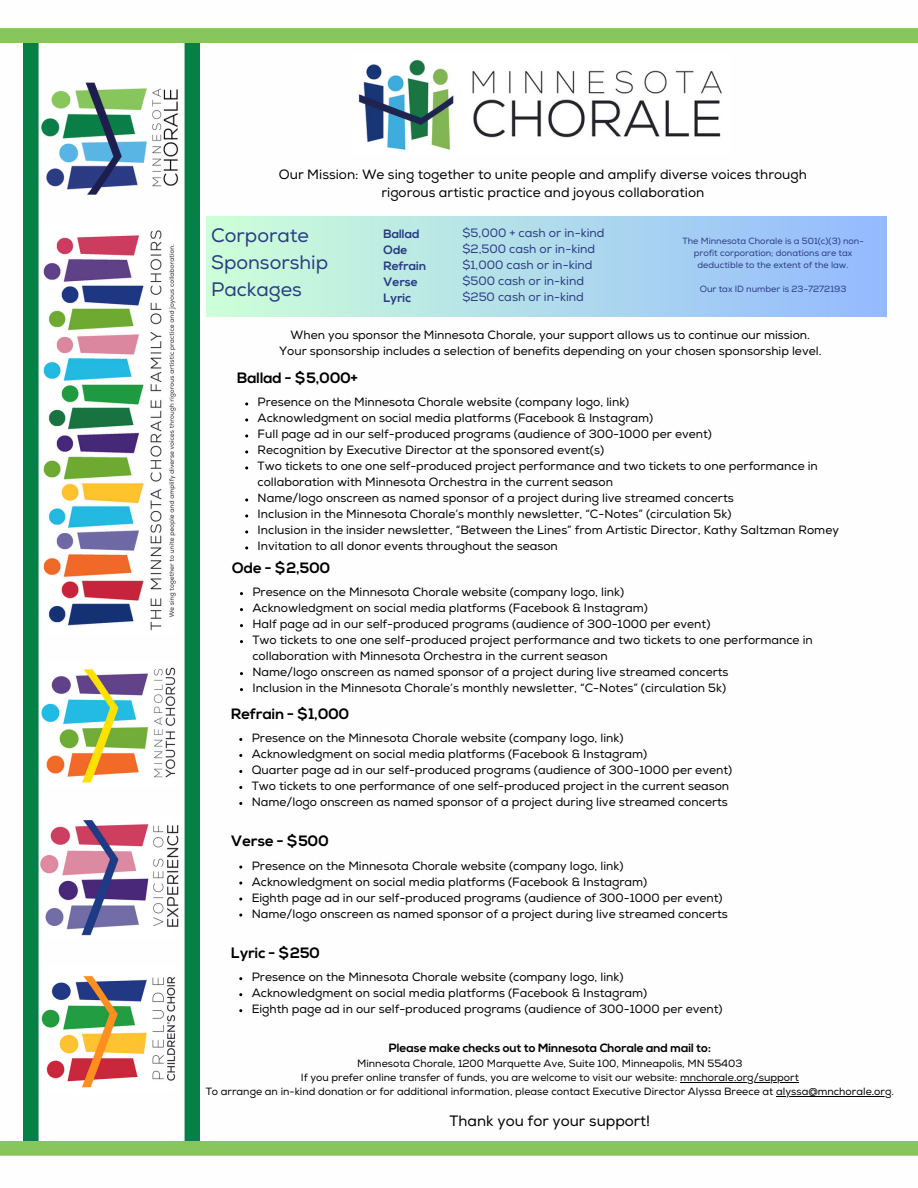
<style>
.page{position:relative;width:918px;height:1188px;background:#fff}
.page>*{position:absolute;margin:0;border:0;box-sizing:border-box;transform-origin:0 0}
.t1{font:19.5px/27px "Nexa";color:#2a3c83}
.t2{font:700 15px "Nexa";color:#000}
.t3{font:15px "Nexa";color:#000}
.t4{font:13.5px/18px "Nexa";color:#000;text-align:center}
.t5{font:12.15px/16.2px "Nexa";color:#2a3c83}
.t6{font:700 12.15px/16.2px "Nexa";color:#2a3c83}
.t7{font:12px/16px "Nexa";color:#000}
.t8{font:700 12px "Nexa";color:#000}
.t9{font:10.5px "Nexa";color:#000}
.t10{font:9px/12px "Nexa";color:#2a3c83;text-align:center}
</style>
<div class="page">
<svg style="left:24px;top:43px;width:175px;height:1098px"></svg>
<div style="left:0;top:28px;width:918px;height:15px;background:#87c65c"></div>
<div style="left:207px;top:217px;width:680px;height:100px;background:linear-gradient(to right,#cdffd8,#94b9ff)"></div>
<img style="left:358px;top:59px;width:364px;height:91px">
<img style="left:39px;top:226px;width:141px;height:408px">
<img style="left:39px;top:967px;width:141px;height:127px">
<img style="left:39px;top:816px;width:141px;height:122px">
<img style="left:39px;top:663px;width:141px;height:124px">
<img style="left:39px;top:81px;width:141px;height:115px">
<div style="left:0;top:1141px;width:918px;height:15px;background:#87c65c"></div>
<hr style="left:680px;top:1082px;width:119px;height:1px;background:#000">
<hr style="left:776px;top:1096px;width:116px;height:1px;background:#000">
<h6 class="t4" style="left:279px;top:167px;width:529px">Our Mission: We sing together to unite people and amplify diverse voices through rigorous artistic practice and joyous collaboration</h6>
<p class="t1" style="left:211px;top:224px;width:119px">Corporate<br>Sponsorship<br>Packages</p>
<p class="t6" style="left:384px;top:226px;width:44px">Ballad<br>Ode<br>Refrain<br>Verse<br>Lyric</p>
<p class="t5" style="left:462px;top:226px;width:144px">$5,000 + cash or in-kind $2,500 cash or in-kind $1,000 cash or in-kind $500 cash or in-kind $250 cash or in-kind</p>
<p class="t10" style="left:682px;top:236px;width:183px">The Minnesota Chorale is a 501(c)(3) non&shy;profit corporation; donations are tax deductible to the extent of the law.</p>
<p class="t10" style="left:700px;top:284px;width:148px">Our tax ID number is 23-7272193</p>
<p class="t7" style="left:279px;top:328px;width:544px;text-align:center">When you sponsor the Minnesota Chorale, your support allows us to continue our mission.<br>Your sponsorship includes a selection of benefits depending on your chosen sponsorship level.</p>
<p class="t2" style="left:237px;top:372px;width:122px">Ballad - $5,000+</p>
<h6 class="t7" style="left:258px;top:396px;width:373px">Presence on the Minnesota Chorale website (company logo, link)</h6>
<h2 class="t7" style="left:258px;top:412px;width:397px">Acknowledgment on social media platforms (Facebook &amp; Instagram)</h2>
<p class="t7" style="left:258px;top:428px;width:456px">Full page ad in our self-produced programs (audience of 300-1000 per event)</p>
<p class="t7" style="left:258px;top:444px;width:348px">Recognition by Executive Director at the sponsored event(s)</p>
<p class="t7" style="left:258px;top:460px;width:562px">Two tickets to one one self-produced project performance and two tickets to one performance in collaboration with Minnesota Orchestra in the current season</p>
<p class="t7" style="left:258px;top:492px;width:478px">Name/logo onscreen as named sponsor of a project during live streamed concerts</p>
<p class="t7" style="left:258px;top:508px;width:475px">Inclusion in the Minnesota Chorale’s monthly newsletter, “C-Notes” (circulation 5k)</p>
<p class="t7" style="left:258px;top:524px;width:583px">Inclusion in the insider newsletter, “Between the Lines” from Artistic Director, Kathy Saltzman Romey</p>
<p class="t7" style="left:258px;top:540px;width:302px">Invitation to all donor events throughout the season</p>
<p class="t2" style="left:232px;top:562px;width:100px">Ode - $2,500</p>
<p class="t7" style="left:252px;top:586px;width:373px">Presence on the Minnesota Chorale website (company logo, link)</p>
<h2 class="t7" style="left:252px;top:602px;width:397px">Acknowledgment on social media platforms (Facebook &amp; Instagram)</h2>
<p class="t7" style="left:252px;top:618px;width:460px">Half page ad in our self-produced programs (audience of 300-1000 per event)</p>
<p class="t7" style="left:252px;top:634px;width:562px">Two tickets to one one self-produced project performance and two tickets to one performance in collaboration with Minnesota Orchestra in the current season</p>
<p class="t7" style="left:252px;top:666px;width:478px">Name/logo onscreen as named sponsor of a project during live streamed concerts</p>
<p class="t7" style="left:252px;top:682px;width:475px">Inclusion in the Minnesota Chorale’s monthly newsletter, “C-Notes” (circulation 5k)</p>
<p class="t2" style="left:231px;top:708px;width:120px">Refrain - $1,000</p>
<p class="t7" style="left:252px;top:731px;width:373px">Presence on the Minnesota Chorale website (company logo, link)</p>
<h2 class="t7" style="left:252px;top:747px;width:397px">Acknowledgment on social media platforms (Facebook &amp; Instagram)</h2>
<p class="t7" style="left:252px;top:763px;width:482px">Quarter page ad in our self-produced programs (audience of 300-1000 per event)</p>
<p class="t7" style="left:252px;top:779px;width:479px">Two tickets to one performance of one self-produced project in the current season</p>
<p class="t7" style="left:252px;top:795px;width:478px">Name/logo onscreen as named sponsor of a project during live streamed concerts</p>
<p class="t2" style="left:231px;top:835px;width:99px">Verse - $500</p>
<p class="t7" style="left:252px;top:859px;width:373px">Presence on the Minnesota Chorale website (company logo, link)</p>
<h2 class="t7" style="left:252px;top:875px;width:397px">Acknowledgment on social media platforms (Facebook &amp; Instagram)</h2>
<p class="t7" style="left:252px;top:891px;width:472px">Eighth page ad in our self-produced programs (audience of 300-1000 per event)</p>
<p class="t7" style="left:252px;top:907px;width:478px">Name/logo onscreen as named sponsor of a project during live streamed concerts</p>
<p class="t2" style="left:231px;top:947px;width:90px">Lyric - $250</p>
<p class="t7" style="left:252px;top:971px;width:373px">Presence on the Minnesota Chorale website (company logo, link)</p>
<h2 class="t7" style="left:252px;top:987px;width:397px">Acknowledgment on social media platforms (Facebook &amp; Instagram)</h2>
<p class="t7" style="left:252px;top:1003px;width:472px">Eighth page ad in our self-produced programs (audience of 300-1000 per event)</p>
<p class="t8" style="left:389px;top:1043px;width:324px">Please make checks out to Minnesota Chorale and mail to:</p>
<p class="t9" style="left:357px;top:1059px;width:387px">Minnesota Chorale, 1200 Marquette Ave, Suite 100, Minneapolis, MN 55403</p>
<p class="t9" style="left:301px;top:1073px;width:499px">If you prefer online transfer of funds, you are welcome to visit our website: mnchorale.org/support</p>
<p class="t9" style="left:206px;top:1087px;width:690px">To arrange an in-kind donation or for additional information, please contact Executive Director Alyssa Breece at alyssa@mnchorale.org.</p>
<p class="t3" style="left:450px;top:1116px;width:202px">Thank you for your support!</p>
</div>
